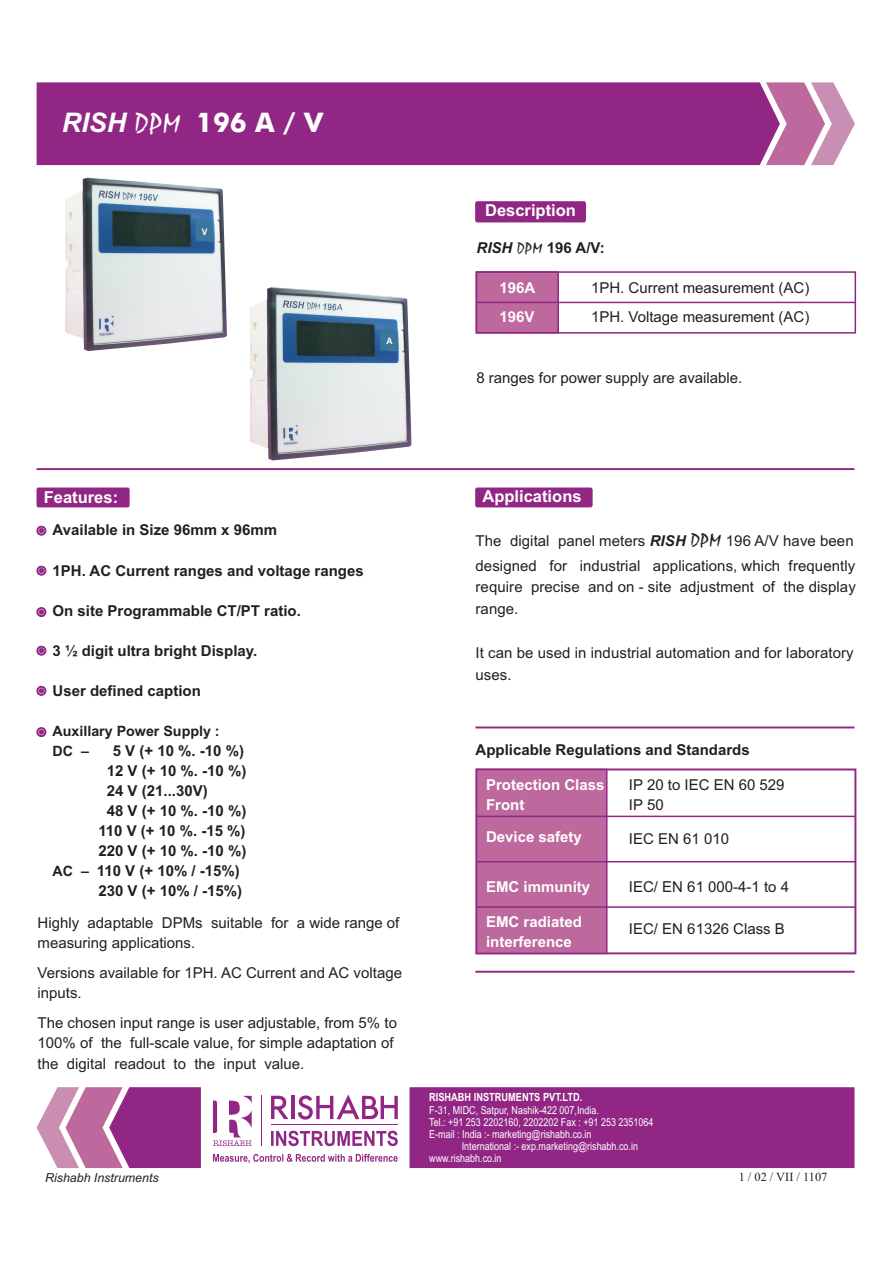
<style>
.page{position:relative;width:893px;height:1263px;background:#fff}
.page>*{position:absolute;margin:0;border:0;box-sizing:border-box;transform-origin:0 0}
.t1{font:500 27px "Futura BT";color:#fff}
.t2{font:700 16.5px "Arial";color:#fff}
.t3{font:15px/20.1px "Arial";color:#231f20}
.t4{font:700 15px "Arial";color:#231f20}
.t5{font:700 15px/20.1px "Arial";color:#fff}
.t6{font:700 14.25px/20px "Arial";color:#231f20}
.t7{font:italic 12.45px "Arial";color:#231f20}
.t8{font:12.45px "Times New Roman";color:#231f20}
.t9{font:700 11.25px "Arial Narrow";color:#fff}
.t10{font:10.95px/12px "Arial Narrow";color:#fff}
.t11{font:700 8.85px "Arial";color:#fff;scale:.96 1}
.s1{font-family:"Arial";font-weight:700;font-style:italic}
.s2{font-family:"Staccato 222 BT";font-weight:400}
.s3{font-style:italic}
.s4{font-size:14.25px}
.s5{font-weight:700;font-style:italic}
.s6{font-family:"Staccato 222 BT";font-size:18px}
</style>
<div class="page">
<svg style="left:475px;top:271px;width:85px;height:63px;background:#bd699d"></svg>
<div style="left:475px;top:487px;width:118px;height:20px;background:#922684;border-radius:2px"></div>
<div style="left:476px;top:271px;width:380px;height:63px;border:2px solid #922684"></div>
<hr style="left:476px;top:302px;width:379px;height:1px;background:#922684">
<div style="left:476px;top:768px;width:380px;height:186px;border:2px solid #922684"></div>
<svg style="left:475px;top:768px;width:133px;height:187px;background:#bc679c"></svg>
<hr style="left:476px;top:816px;width:379px;height:1px;background:#922684">
<hr style="left:476px;top:861px;width:379px;height:1px;background:#922684">
<hr style="left:476px;top:906px;width:379px;height:2px;background:#922684">
<div style="left:475px;top:201px;width:111px;height:21px;background:#922684"></div>
<hr style="left:37px;top:468px;width:817px;height:2px;background:#922684">
<div style="left:37px;top:487px;width:93px;height:20px;background:#922684"></div>
<svg style="left:37px;top:526px;width:9px;height:9px"></svg>
<svg style="left:37px;top:566px;width:9px;height:9px"></svg>
<svg style="left:37px;top:607px;width:9px;height:10px"></svg>
<svg style="left:37px;top:646px;width:9px;height:9px"></svg>
<svg style="left:37px;top:686px;width:9px;height:10px"></svg>
<svg style="left:37px;top:727px;width:9px;height:10px"></svg>
<hr style="left:475px;top:726px;width:379px;height:2px;background:#922684">
<hr style="left:475px;top:971px;width:379px;height:2px;background:#922684">
<svg style="left:780px;top:82px;width:75px;height:83px"></svg>
<div style="left:37px;top:82px;width:743px;height:83px;background:#922684"></div>
<svg style="left:37px;top:1087px;width:72px;height:81px"></svg>
<svg style="left:109px;top:1087px;width:745px;height:81px;fill:#922684"></svg>
<img style="left:65px;top:178px;width:162px;height:173px">
<img style="left:250px;top:287px;width:161px;height:173px">
<svg style="left:380px;top:331px;width:18px;height:19px"></svg>
<svg style="left:195px;top:222px;width:18px;height:19px"></svg>
<svg style="left:337px;top:302px;width:10px;height:11px"></svg>
<h1 class="t1" style="left:62px;top:111px;width:263px"><span class="s1">RISH</span> <span class="s2">DPM</span> 196 A / V</h1>
<p class="t11" style="left:202px;top:228px;width:7px">V</p>
<p class="t11" style="left:386px;top:337px;width:8px">A</p>
<p class="t2" style="left:485px;top:204px;width:92px">Description</p>
<p class="t4" style="left:476px;top:242px;width:130px"><span class="s3">RISH</span> <span class="s2">DPM</span> 196 A/V:</p>
<p class="t5" style="left:499px;top:279px;width:37px">196A</p>
<p class="t3" style="left:591px;top:279px;width:220px">1PH. Current measurement (AC)</p>
<p class="t5" style="left:499px;top:308px;width:37px">196V</p>
<p class="t3" style="left:591px;top:308px;width:220px">1PH. Voltage measurement (AC)</p>
<p class="t3" style="left:476px;top:369px;width:267px">8 ranges for power supply are available.</p>
<p class="t2" style="left:44px;top:491px;width:76px">Features:</p>
<p class="t4" style="left:53px;top:524px;width:226px">Available in Size 96mm x 96mm</p>
<p class="t4" style="left:53px;top:565px;width:313px">1PH. AC Current ranges and voltage ranges</p>
<p class="t4" style="left:53px;top:605px;width:250px">On site Programmable CT/PT ratio.</p>
<p class="t4" style="left:53px;top:645px;width:206px">3 ½ digit ultra bright Display.</p>
<p class="t4" style="left:53px;top:685px;width:150px">User defined caption</p>
<p class="t6" style="left:53px;top:722px;width:169px">Auxillary Power Supply :<br>DC –</p>
<p class="t4" style="left:113px;top:745px;width:133px">5 V (+ 10 %. -10 %)</p>
<p class="t4" style="left:107px;top:765px;width:141px">12 V (+ 10 %. -10 %)</p>
<p class="t4" style="left:107px;top:785px;width:102px">24 V (21...30V)</p>
<p class="t4" style="left:107px;top:805px;width:141px">48 V (+ 10 %. -10 %)</p>
<p class="t4" style="left:98px;top:825px;width:149px">110 V (+ 10 %. -15 %)</p>
<p class="t4" style="left:98px;top:845px;width:149px">220 V (+ 10 %. -10 %)</p>
<p class="t4" style="left:53px;top:865px;width:189px"><span class="s4">AC –</span> 110 V (+ 10% / -15%)</p>
<p class="t4" style="left:98px;top:885px;width:145px">230 V (+ 10% / -15%)</p>
<p class="t3" style="left:38px;top:914px;width:363px">Highly adaptable DPMs suitable for a wide range of measuring applications.</p>
<p class="t3" style="left:38px;top:964px;width:366px">Versions available for 1PH. AC Current and AC voltage inputs.</p>
<p class="t3" style="left:38px;top:1014px;width:361px">The chosen input range is user adjustable, from 5% to<br>100% of the full-scale value, for simple adaptation of the digital readout to the input value.</p>
<p class="t2" style="left:483px;top:490px;width:101px">Applications</p>
<p class="t3" style="left:476px;top:530px;width:381px;line-height:24.5px">The digital panel meters <span class="s5">RISH</span> <span class="s6">DPM</span> 196 A/V have been designed for industrial applications, which frequently</p>
<p class="t3" style="left:476px;top:578px;width:382px;line-height:21.8px">require precise and on - site adjustment of the display range.</p>
<p class="t3" style="left:476px;top:643px;width:380px;line-height:21.8px">It can be used in industrial automation and for laboratory uses.</p>
<p class="t4" style="left:476px;top:744px;width:276px">Applicable Regulations and Standards</p>
<p class="t3" style="left:629px;top:776px;width:157px">IP 20 to IEC EN 60 529<br>IP 50</p>
<p class="t3" style="left:629px;top:830px;width:102px">IEC EN 61 010</p>
<p class="t3" style="left:629px;top:878px;width:162px">IEC/ EN 61 000-4-1 to 4</p>
<p class="t3" style="left:629px;top:920px;width:157px">IEC/ EN 61326 Class B</p>
<p class="t5" style="left:486px;top:776px;width:120px">Protection Class<br>Front</p>
<p class="t5" style="left:486px;top:828px;width:97px">Device safety</p>
<p class="t5" style="left:486px;top:878px;width:106px">EMC immunity</p>
<p class="t5" style="left:486px;top:913px;width:97px">EMC radiated interference</p>
<p class="t9" style="left:429px;top:1093px;width:155px">RISHABH INSTRUMENTS PVT.LTD.</p>
<p class="t10" style="left:429px;top:1105px;width:226px">F-31, MIDC, Satpur, Nashik-422 007,India.<br>Tel.: +91 253 2202160, 2202202 Fax : +91 253 2351064<br>E-mail : India :- marketing@rishabh.co.in</p>
<p class="t10" style="left:429px;top:1141px;width:210px;text-indent:32px">International :- exp.marketing@rishabh.co.in www.rishabh.co.in</p>
<p class="t7" style="left:45px;top:1172px;width:115px">Rishabh Instruments</p>
<p class="t8" style="left:739px;top:1173px;width:90px">1 / 02 / VII / 1107</p>
</div>
